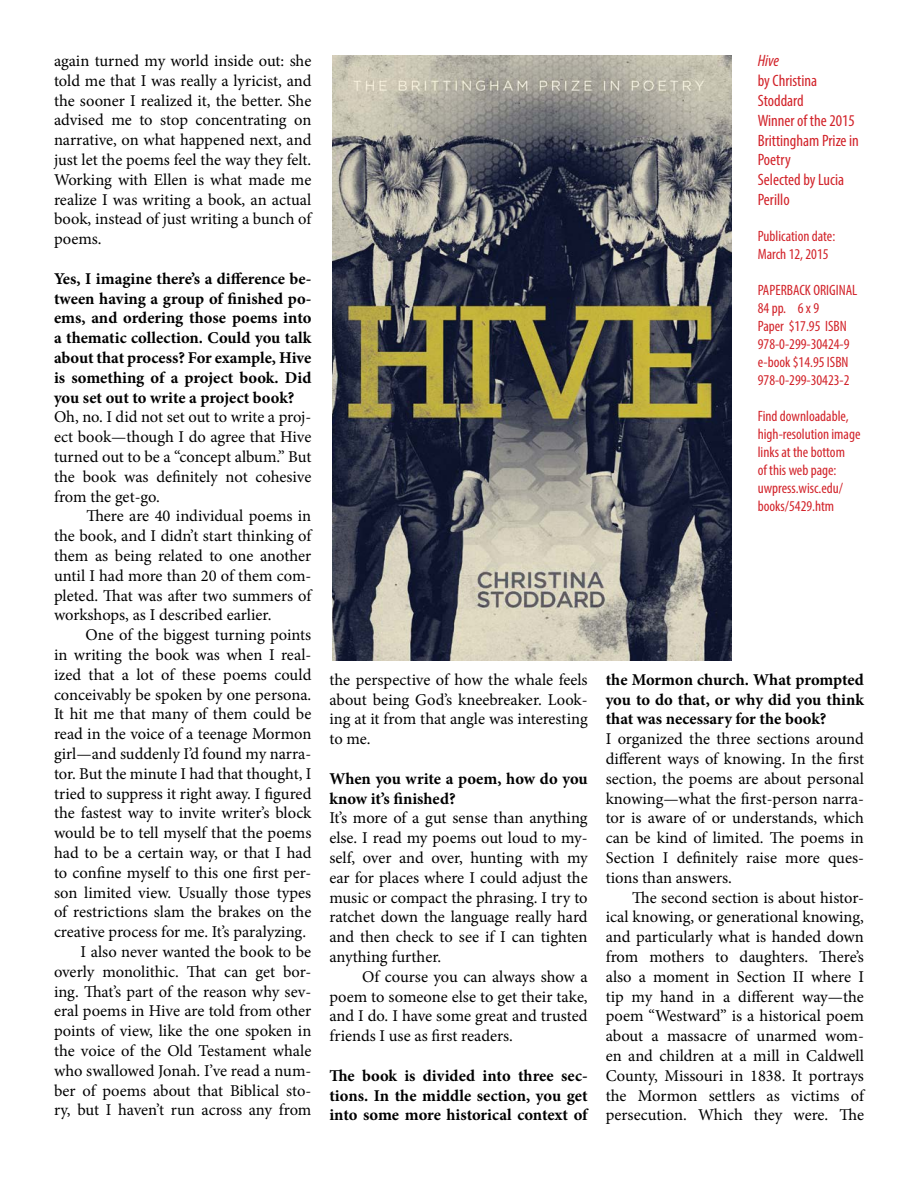
<style>
.page{position:relative;width:918px;height:1188px;background:#fff}
.page>*{position:absolute;margin:0;border:0;box-sizing:border-box;transform-origin:0 0}
.t1{font:16.5px/19.8px "Minion Pro";letter-spacing:-.005em;color:#000;text-align:justify}
.t2{font:700 16.5px/19.8px "Minion Pro";color:#000;text-align:justify}
.t3{font:condensed 16.5px/19.8px "Myriad Pro";color:#d2232a}
.t4{font:italic condensed 16.5px "Myriad Pro";color:#d2232a}
.t5{font:condensed 15px/18px "Myriad Pro";color:#d2232a}
</style>
<div class="page">
<img style="left:332px;top:56px;width:400px;height:604px">
<p class="t1" style="left:54px;top:51px;width:259px">again turned my world inside out: she told me that I was really a lyricist, and the sooner I realized it, the better. She advised me to stop concentrating on narrative, on what happened next, and just let the poems feel the way they felt.<br>Working with Ellen is what made me realize I was writing a book, an actual book, instead of just writing a bunch of poems.</p>
<p class="t2" style="left:54px;top:268px;width:259px">Yes, I imagine there’s a difference be&shy;tween having a group of finished po&shy;ems, and ordering those poems into a thematic collection. Could you talk about that process? For example, Hive is something of a project book. Did you set out to write a project book?</p>
<p class="t1" style="left:54px;top:407px;width:259px">Oh, no. I did not set out to write a proj&shy;ect book—though I do agree that Hive turned out to be a “concept album.” But the book was definitely not cohesive from the get-go.</p>
<p class="t1" style="left:54px;top:506px;width:259px;text-indent:32px">There are 40 individual poems in the book, and I didn’t start thinking of them as being related to one another until I had more than 20 of them com&shy;pleted. That was after two summers of workshops, as I described earlier.</p>
<p class="t1" style="left:86px;top:625px;width:227px">One of the biggest turning points</p>
<p class="t1" style="left:54px;top:645px;width:259px">in writing the book was when I real-</p>
<p class="t1" style="left:54px;top:665px;width:259px">ized that a lot of these poems could</p>
<p class="t1" style="left:54px;top:685px;width:259px">conceivably be spoken by one persona.</p>
<p class="t1" style="left:54px;top:704px;width:259px">It hit me that many of them could be</p>
<p class="t1" style="left:54px;top:724px;width:259px">read in the voice of a teenage Mormon</p>
<p class="t1" style="left:54px;top:744px;width:259px">girl—and suddenly I’d found my narra-</p>
<p class="t1" style="left:54px;top:764px;width:259px">tor. But the minute I had that thought, I</p>
<p class="t1" style="left:54px;top:784px;width:259px">tried to suppress it right away. I figured</p>
<p class="t1" style="left:54px;top:803px;width:259px">the fastest way to invite writer’s block</p>
<p class="t1" style="left:54px;top:823px;width:259px">would be to tell myself that the poems</p>
<p class="t1" style="left:54px;top:843px;width:259px">had to be a certain way, or that I had</p>
<p class="t1" style="left:54px;top:863px;width:259px">to confine myself to this one first per-</p>
<p class="t1" style="left:54px;top:883px;width:259px">son limited view. Usually those types</p>
<p class="t1" style="left:54px;top:902px;width:259px">of restrictions slam the brakes on the</p>
<p class="t1" style="left:54px;top:922px;width:254px">creative process for me. It’s paralyzing.</p>
<p class="t1" style="left:81px;top:942px;width:232px">I also never wanted the book to be</p>
<p class="t1" style="left:54px;top:962px;width:259px">overly monolithic. That can get bor-</p>
<p class="t1" style="left:54px;top:982px;width:259px">ing. That’s part of the reason why sev-</p>
<p class="t1" style="left:54px;top:1001px;width:259px">eral poems in Hive are told from other</p>
<p class="t1" style="left:54px;top:1021px;width:259px">points of view, like the one spoken in</p>
<p class="t1" style="left:54px;top:1041px;width:259px">the voice of the Old Testament whale</p>
<p class="t1" style="left:54px;top:1061px;width:259px">who swallowed Jonah. I’ve read a num-</p>
<p class="t1" style="left:54px;top:1081px;width:259px">ber of poems about that Biblical sto-</p>
<p class="t1" style="left:54px;top:1100px;width:259px">ry, but I haven’t run across any from</p>
<p class="t1" style="left:329px;top:670px;width:260px">the perspective of how the whale feels about being God’s kneebreaker. Look&shy;ing at it from that angle was interesting to me.</p>
<p class="t2" style="left:329px;top:769px;width:260px">When you write a poem, how do you know it’s finished?</p>
<p class="t1" style="left:329px;top:808px;width:260px">It’s more of a gut sense than anything else. I read my poems out loud to my&shy;self, over and over, hunting with my ear for places where I could adjust the music or compact the phrasing. I try to ratchet down the language really hard and then check to see if I can tighten anything further.</p>
<p class="t1" style="left:329px;top:967px;width:260px;text-indent:33px">Of course you can always show a poem to someone else to get their take, and I do. I have some great and trusted friends I use as first readers.</p>
<p class="t2" style="left:329px;top:1066px;width:260px">The book is divided into three sec&shy;tions. In the middle section, you get into some more historical context of</p>
<p class="t4" style="left:758px;top:51px;width:23px">Hive</p>
<p class="t3" style="left:758px;top:71px;width:103px">by Christina<br>Stoddard<br>Winner of the 2015<br>Brittingham Prize in<br>Poetry<br>Selected by Lucia<br>Perillo</p>
<p class="t5" style="left:758px;top:227px;width:79px">Publication date:<br>March 12, 2015</p>
<p class="t5" style="left:758px;top:281px;width:101px">PAPERBACK ORIGINAL<br>84 pp. 6 x 9<br>Paper $17.95 ISBN<br>978-0-299-30424-9 e-book $14.95 ISBN<br>978-0-299-30423-2</p>
<p class="t5" style="left:758px;top:407px;width:104px">Find downloadable, high-resolution image links at the bottom<br>of this web page: uwpress.wisc.edu/ books/5429.htm</p>
<p class="t2" style="left:606px;top:670px;width:260px">the Mormon church. What prompted you to do that, or why did you think that was necessary for the book?</p>
<p class="t1" style="left:606px;top:729px;width:260px">I organized the three sections around different ways of knowing. In the first section, the poems are about personal knowing—what the first-person narra&shy;tor is aware of or understands, which can be kind of limited. The poems in Section I definitely raise more ques&shy;tions than answers.</p>
<p class="t1" style="left:606px;top:888px;width:260px;text-indent:27px">The second section is about histor&shy;ical knowing, or generational knowing, and particularly what is handed down from mothers to daughters. There’s also a moment in Section II where I tip my hand in a different way—the poem “Westward” is a historical poem about a massacre of unarmed wom&shy;en and children at a mill in Caldwell County, Missouri in 1838. It portrays the Mormon settlers as victims of persecution. Which they were. The</p>
</div>
